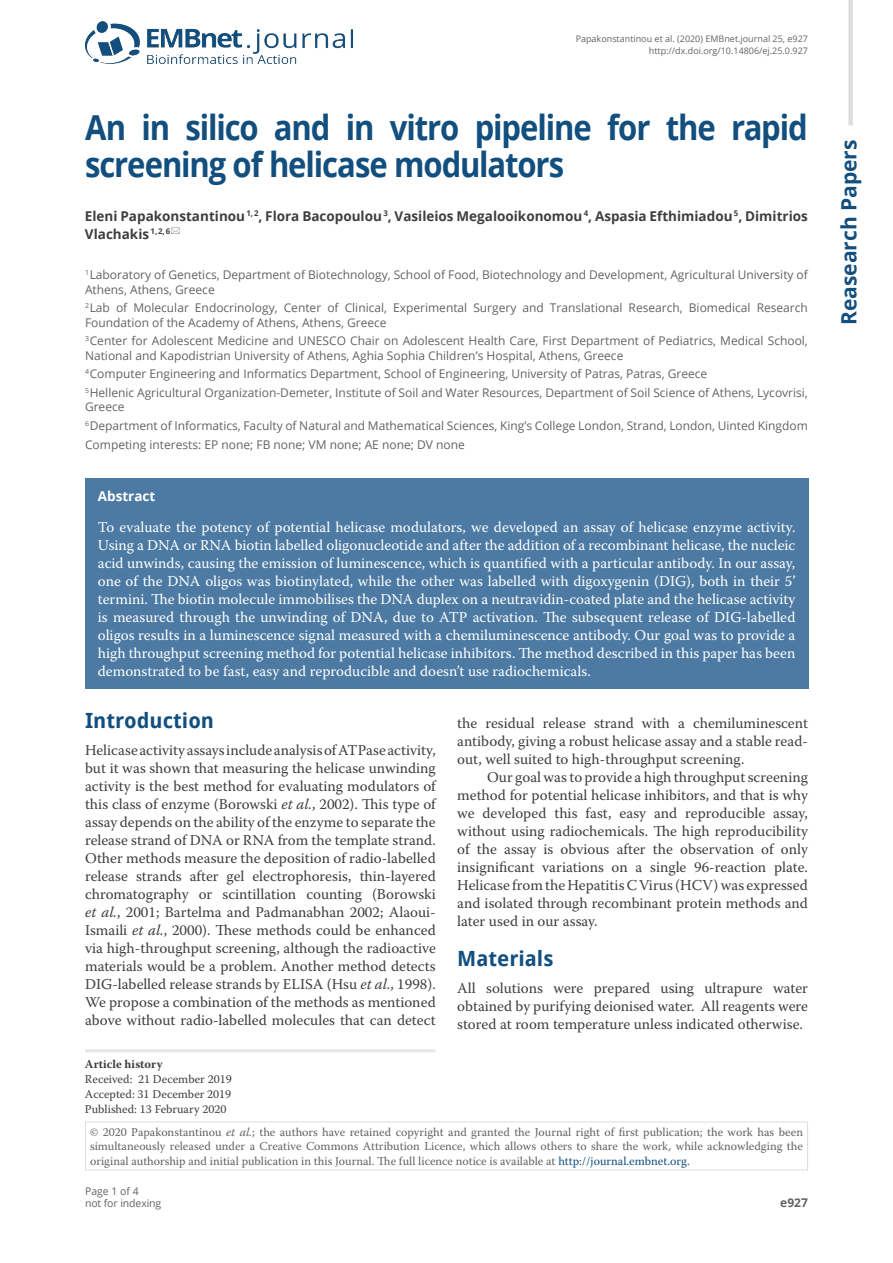
<style>
.page{position:relative;width:893px;height:1263px;background:#fff}
.page>*{position:absolute;margin:0;border:0;box-sizing:border-box;transform-origin:0 0}
.t1{font:700 34.5px/37.5px "Open Sans";letter-spacing:-.035em;color:#124f7f;scale:.9 1}
.t2{font:700 21px "Droid Sans";color:#124f7f}
.t3{font:700 21px "Open Sans";color:#124f7f}
.t4{font:15px/18px "Warnock Pro";color:#3e3e3f;text-align:justify}
.t5{font:15px/18px "Warnock Pro";color:#fff;text-align:justify}
.t6{font:700 13.5px/18px "Open Sans";color:#3e3e3f}
.t7{font:700 13.5px "Open Sans";color:#fff}
.t8{font:12px/14.4px "Open Sans";color:#636366}
.t9{font:12px/14.4px "Warnock Pro";color:#636366;text-align:justify}
.t10{font:12px/15px "Warnock Pro";color:#3e3e3f;text-align:justify}
.t11{font:700 12px "Warnock Pro";color:#3e3e3f}
.t12{font:700 12px "Open Sans";color:#636366}
.t13{font:10.5px/12px "Open Sans";letter-spacing:-.01em;color:#636366}
.t14{font:9px/12px "Open Sans";color:#636366;text-align:right}
.s1{font-style:italic}
.s2{color:#124f7f}
</style>
<div class="page">
<div style="left:85px;top:478px;width:723px;height:211px;background:#4c7aa3"></div>
<div style="left:85px;top:1121px;width:723px;height:49px;border:1px solid #dcdddf"></div>
<div style="left:848px;top:0;width:5px;height:125px;background:#dcdddf"></div>
<hr style="left:85px;top:1049px;width:350px;height:3px;background:#e4e5e7">
<img style="left:85px;top:21px;width:268px;height:43px">
<p class="t14" style="left:576px;top:33px;width:234px">Papakonstantinou et al. (2020) EMBnet.journal 25, e927 http://dx.doi.org/10.14806/ej.25.0.927</p>
<h1 class="t1" style="left:85px;top:108px;width:805px">An in silico and in vitro pipeline for the rapid screening of helicase modulators</h1>
<p class="t6" style="left:85px;top:207px;width:724px">Eleni Papakonstantinou <sup>1,</sup> <sup>2</sup>, Flora Bacopoulou <sup>3</sup>, Vasileios Megalooikonomou <sup>4</sup>, Aspasia Efthimiadou <sup>5</sup>, Dimitrios<br>Vlachakis <sup>1,</sup> <sup>2,</sup> <sup>6</sup></p>
<p class="t8" style="left:85px;top:267px;width:724px"><sup>1</sup> Laboratory of Genetics, Department of Biotechnology, School of Food, Biotechnology and Development, Agricultural University of<br>Athens, Athens, Greece</p>
<p class="t8" style="left:85px;top:300px;width:724px"><sup>2</sup> Lab of Molecular Endocrinology, Center of Clinical, Experimental Surgery and Translational Research, Biomedical Research<br>Foundation of the Academy of Athens, Athens, Greece</p>
<p class="t8" style="left:85px;top:333px;width:724px"><sup>3</sup> Center for Adolescent Medicine and UNESCO Chair on Adolescent Health Care, First Department of Pediatrics, Medical School,<br>National and Kapodistrian University of Athens, Aghia Sophia Children’s Hospital, Athens, Greece</p>
<p class="t8" style="left:85px;top:364px;width:724px;line-height:18.6px"><sup>4</sup> Computer Engineering and Informatics Department, School of Engineering, University of Patras, Patras, Greece<br><sup>5</sup> Hellenic Agricultural Organization-Demeter, Institute of Soil and Water Resources, Department of Soil Science of Athens, Lycovrisi,</p>
<p class="t8" style="left:85px;top:397px;width:724px;line-height:18.6px">Greece<br><sup>6</sup> Department of Informatics, Faculty of Natural and Mathematical Sciences, King’s College London, Strand, London, Uinted Kingdom<br>Competing interests: EP none; FB none; VM none; AE none; DV none</p>
<p class="t7" style="left:98px;top:487px;width:59px">Abstract</p>
<p class="t5" style="left:98px;top:518px;width:699px">To evaluate the potency of potential helicase modulators, we developed an assay of helicase enzyme activity.<br>Using a DNA or RNA biotin labelled oligonucleotide and after the addition of a recombinant helicase, the nucleic acid unwinds, causing the emission of luminescence, which is quantified with a particular antibody. In our assay, one of the DNA oligos was biotinylated, while the other was labelled with digoxygenin (DIG), both in their 5’ termini. The biotin molecule immobilises the DNA duplex on a neutravidin-coated plate and the helicase activity is measured through the unwinding of DNA, due to ATP activation. The subsequent release of DIG-labelled oligos results in a luminescence signal measured with a chemiluminescence antibody. Our goal was to provide a high throughput screening method for potential helicase inhibitors. The method described in this paper has been demonstrated to be fast, easy and reproducible and doesn’t use radiochemicals.</p>
<h2 class="t2" style="left:85px;top:706px;width:130px">Introduction</h2>
<p class="t4" style="left:85px;top:741px;width:352px">Helicase activity assays include analysis of ATPase activity, but it was shown that measuring the helicase unwinding activity is the best method for evaluating modulators of this class of enzyme (Borowski <span class="s1">et al.</span>, 2002). This type of assay depends on the ability of the enzyme to separate the release strand of DNA or RNA from the template strand.<br>Other methods measure the deposition of radio-labelled release strands after gel electrophoresis, thin-layered chromatography or scintillation counting (Borowski <span class="s1">et al.</span>, 2001; Bartelma and Padmanabhan 2002; Alaoui-Ismaili <span class="s1">et al.</span>, 2000). These methods could be enhanced via high-throughput screening, although the radioactive materials would be a problem. Another method detects DIG-labelled release strands by ELISA (Hsu <span class="s1">et al.</span>, 1998).<br>We propose a combination of the methods as mentioned above without radio-labelled molecules that can detect</p>
<p class="t4" style="left:457px;top:713px;width:352px">the residual release strand with a chemiluminescent antibody, giving a robust helicase assay and a stable read&shy;out, well suited to high-throughput screening.</p>
<p class="t4" style="left:457px;top:767px;width:352px;text-indent:30px">Our goal was to provide a high throughput screening method for potential helicase inhibitors, and that is why we developed this fast, easy and reproducible assay, without using radiochemicals. The high reproducibility of the assay is obvious after the observation of only insignificant variations on a single 96-reaction plate.<br>Helicase from the Hepatitis C Virus (HCV) was expressed and isolated through recombinant protein methods and later used in our assay.</p>
<h2 class="t2" style="left:457px;top:944px;width:98px">Materials</h2>
<p class="t4" style="left:457px;top:979px;width:352px">All solutions were prepared using ultrapure water obtained by purifying deionised water. All reagents were stored at room temperature unless indicated otherwise.</p>
<p class="t11" style="left:85px;top:1057px;width:79px">Article history</p>
<p class="t10" style="left:85px;top:1071px;width:148px">Received: 21 December 2019<br>Accepted: 31 December 2019<br>Published: 13 February 2020</p>
<p class="t9" style="left:90px;top:1125px;width:714px">© 2020 Papakonstantinou <span class="s1">et al.</span>; the authors have retained copyright and granted the Journal right of first publication; the work has been simultaneously released under a Creative Commons Attribution Licence, which allows others to share the work, while acknowledging the original authorship and initial publication in this Journal. The full licence notice is available at <span class="s2">http://journal.embnet.org.</span></p>
<p class="t13" style="left:85px;top:1185px;width:78px">Page 1 of 4<br>not for indexing</p>
<p class="t12" style="left:780px;top:1194px;width:29px">e927</p>
<h2 class="t3" style="left:834px;top:325px;width:187px;rotate:-90deg">Reasearch Papers</h2>
</div>
